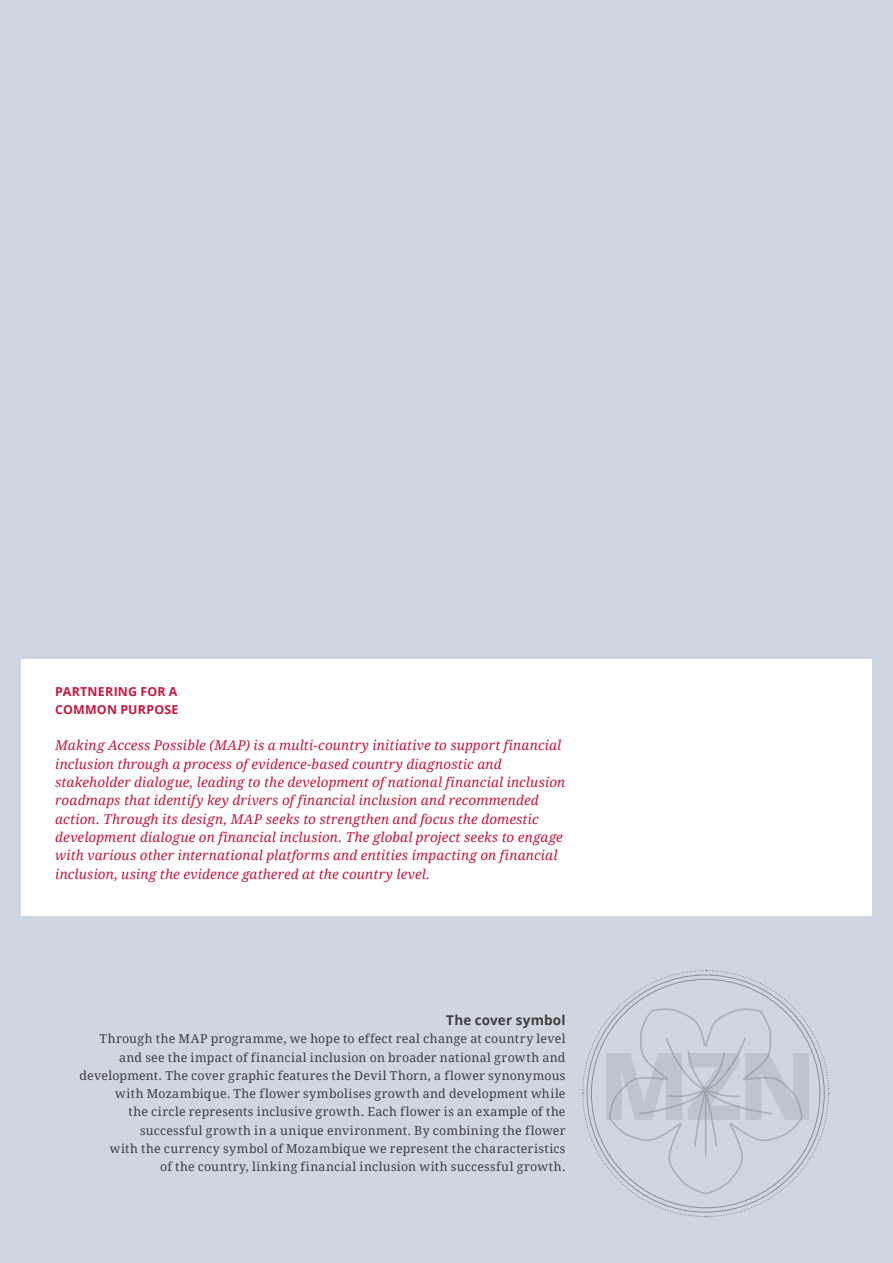
<style>
.page{position:relative;width:893px;height:1263px;background:#ced7df}
.page>*{position:absolute;margin:0;border:0;box-sizing:border-box;transform-origin:0 0}
.t1{font:italic 13.5px/18.3px "Droid Serif";letter-spacing:.015em;color:#c5183f}
.t2{font:700 13.5px "Open Sans";letter-spacing:.01em;color:#3e3e3f}
.t3{font:12.3px/18.3px "Droid Serif";letter-spacing:.02em;color:#3e3e3f;text-align:right}
.t4{font:700 12.3px/18.3px "Open Sans";letter-spacing:.015em;color:#c5183f}
</style>
<div class="page">
<div style="left:21px;top:659px;width:851px;height:256px;background:#fff"></div>
<svg style="left:582px;top:970px;width:248px;height:247px"></svg>
<p class="t4" style="left:55px;top:682px;width:125px">PARTNERING FOR A<br>COMMON PURPOSE</p>
<p class="t1" style="left:55px;top:736px;width:511px">Making Access Possible (MAP) is a multi-country initiative to support financial inclusion through a process of evidence-based country diagnostic and stakeholder dialogue, leading to the development of national financial inclusion roadmaps that identify key drivers of financial inclusion and recommended action. Through its design, MAP seeks to strengthen and focus the domestic development dialogue on financial inclusion. The global project seeks to engage with various other international platforms and entities impacting on financial inclusion, using the evidence gathered at the country level.</p>
<p class="t2" style="left:446px;top:1010px;width:121px">The cover symbol</p>
<p class="t3" style="left:80px;top:1030px;width:487px">Through the MAP programme, we hope to effect real change at country level and see the impact of financial inclusion on broader national growth and development. The cover graphic features the Devil Thorn, a flower synonymous with Mozambique. The flower symbolises growth and development while<br>the circle represents inclusive growth. Each flower is an example of the successful growth in a unique environment. By combining the flower<br>with the currency symbol of Mozambique we represent the characteristics<br>of the country, linking financial inclusion with successful growth.</p>
</div>
